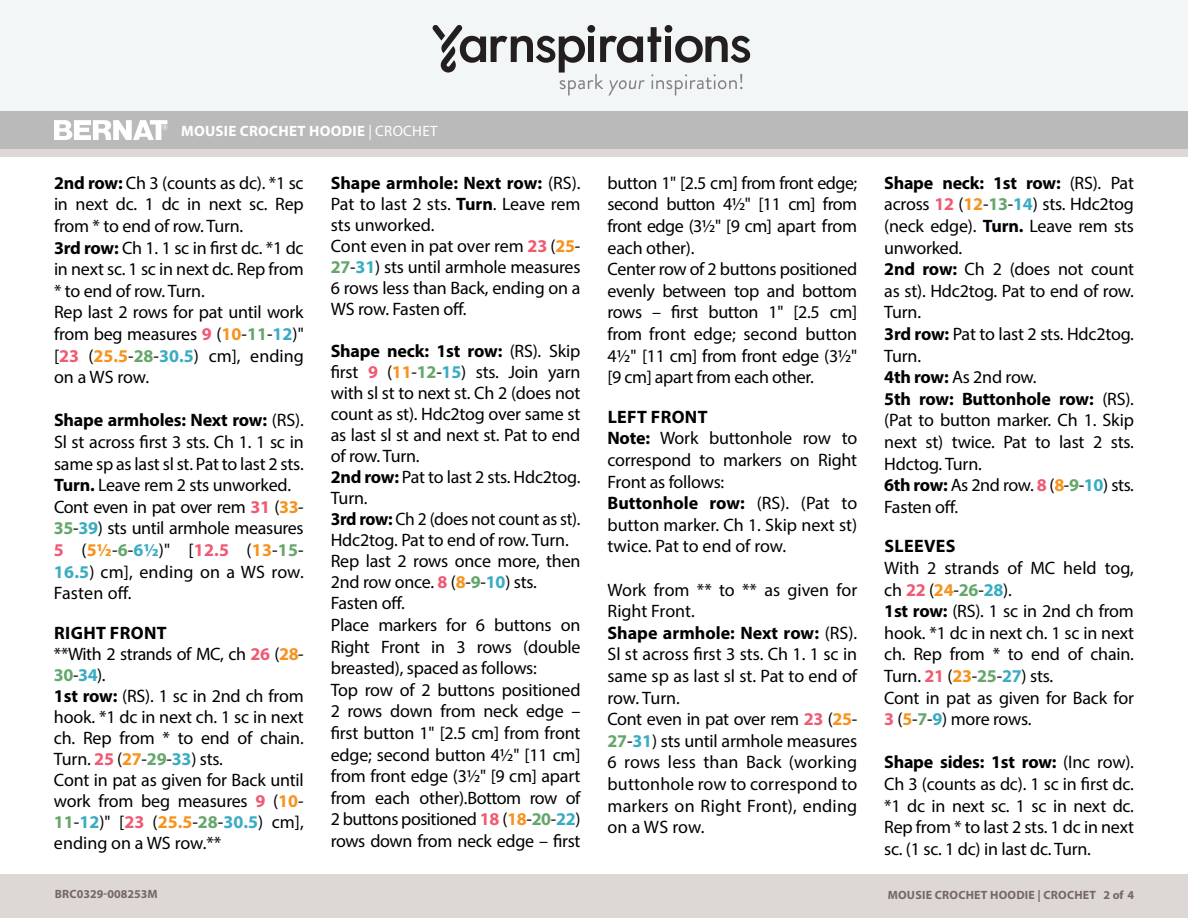
<style>
.page{position:relative;width:1188px;height:918px;background:#fff}
.page>*{position:absolute;margin:0;border:0;box-sizing:border-box;transform-origin:0 0}
.t1{font:18px/21.6px "Myriad Pro";letter-spacing:-.01em;color:#000}
.Pattern_Title{font:700 15px "Myriad Pro";letter-spacing:.02em;color:#fff}
.t2{font:700 12px "Myriad Pro";letter-spacing:.02em;color:#746865}
.t3{font:700 12px "Myriad Pro";color:#746865}
.s1{font-weight:400}
.s2{font-weight:700}
.s3{font-weight:700;color:#f05a72}
.s4{font-weight:700;color:#f7931d}
.s5{font-weight:700;color:#65a76b}
.s6{font-weight:700;color:#39acc3}
</style>
<div class="page">
<div style="left:0;top:875px;width:1188px;height:43px;background:#ddd7d6"></div>
<div style="left:0;top:149px;width:1188px;height:9px;background:#ddd7d6"></div>
<div style="left:0;top:111px;width:1188px;height:38px;background:#bababa"></div>
<svg style="left:54px;top:120px;width:113px;height:20px"></svg>
<div style="left:0;top:0;width:1188px;height:111px;background:#f3f6f7"></div>
<svg style="left:433px;top:25px;width:318px;height:71px"></svg>
<hr style="left:0;top:874px;width:1188px;height:1px;background:#ddd8d7">
<p class="Pattern_Title" style="left:181px;top:121px;width:258px">MOUSIE CROCHET HOODIE <span class="s1">| CROCHET</span></p>
<p class="t1" style="left:54px;top:172px;width:251px"><span class="s2">2nd row:</span> Ch 3 (counts as dc). *1 sc in next dc. 1 dc in next sc. Rep from * to end of row. Turn.<br><span class="s2">3rd row:</span> Ch 1. 1 sc in first dc. *1 dc in next sc. 1 sc in next dc. Rep from * to end of row. Turn.<br>Rep last 2 rows for pat until work from beg measures <span class="s3">9</span> (<span class="s4">10</span>-<span class="s5">11</span>-<span class="s6">12</span>)" [<span class="s3">23</span> (<span class="s4">25.5</span>-<span class="s5">28</span>-<span class="s6">30.5</span>) cm], ending on a WS row.</p>
<p class="t1" style="left:54px;top:409px;width:251px"><span class="s2">Shape armholes: Next row:</span> (RS).<br>Sl st across first 3 sts. Ch 1. 1 sc in same sp as last sl st. Pat to last 2 sts.<br><span class="s2">Turn.</span> Leave rem 2 sts unworked.<br>Cont even in pat over rem <span class="s3">31</span> (<span class="s4">33</span>-<br><span class="s5">35</span>-<span class="s6">39</span>) sts until armhole measures<br><span class="s3">5</span> (<span class="s4">5½</span>-<span class="s5">6</span>-<span class="s6">6½</span>)" [<span class="s3">12.5</span> (<span class="s4">13</span>-<span class="s5">15</span>-<br><span class="s6">16.5</span>) cm], ending on a WS row.<br>Fasten off.</p>
<p class="t1" style="left:54px;top:622px;width:251px;line-height:21px"><span class="s2">RIGHT FRONT<br></span>**With 2 strands of MC, ch <span class="s3">26</span> (<span class="s4">28</span>-<br><span class="s5">30</span>-<span class="s6">34</span>).<br><span class="s2">1st row:</span> (RS). 1 sc in 2nd ch from hook. *1 dc in next ch. 1 sc in next ch. Rep from * to end of chain.<br>Turn. <span class="s3">25</span> (<span class="s4">27</span>-<span class="s5">29</span>-<span class="s6">33</span>) sts.<br>Cont in pat as given for Back until work from beg measures <span class="s3">9</span> (<span class="s4">10</span>-<br><span class="s5">11</span>-<span class="s6">12</span>)" [<span class="s3">23</span> (<span class="s4">25.5</span>-<span class="s5">28</span>-<span class="s6">30.5</span>) cm], ending on a WS row.**</p>
<p class="t1" style="left:331px;top:172px;width:251px;line-height:21px"><span class="s2">Shape armhole: Next row:</span> (RS).<br>Pat to last 2 sts. <span class="s2">Turn</span>. Leave rem sts unworked.<br>Cont even in pat over rem <span class="s3">23</span> (<span class="s4">25</span>-<br><span class="s5">27</span>-<span class="s6">31</span>) sts until armhole measures<br>6 rows less than Back, ending on a<br>WS row. Fasten off.</p>
<p class="t1" style="left:331px;top:340px;width:251px"><span class="s2">Shape neck: 1st row:</span> (RS). Skip first <span class="s3">9</span> (<span class="s4">11</span>-<span class="s5">12</span>-<span class="s6">15</span>) sts. Join yarn with sl st to next st. Ch 2 (does not count as st). Hdc2tog over same st as last sl st and next st. Pat to end of row. Turn.<br><span class="s2">2nd row:</span> Pat to last 2 sts. Hdc2tog.<br>Turn.<br><span class="s2">3rd row:</span> Ch 2 (does not count as st).<br>Hdc2tog. Pat to end of row. Turn.<br>Rep last 2 rows once more, then<br>2nd row once. <span class="s3">8</span> (<span class="s4">8</span>-<span class="s5">9</span>-<span class="s6">10</span>) sts.<br>Fasten off.<br>Place markers for 6 buttons on<br>Right Front in 3 rows (double breasted), spaced as follows:<br>Top row of 2 buttons positioned<br>2 rows down from neck edge – first button 1" [2.5 cm] from front edge; second button 4½" [11 cm] from front edge (3½" [9 cm] apart from each other).Bottom row of<br>2 buttons positioned <span class="s3">18</span> (<span class="s4">18</span>-<span class="s5">20</span>-<span class="s6">22</span>) rows down from neck edge – first</p>
<p class="t1" style="left:608px;top:172px;width:251px">button 1" [2.5 cm] from front edge; second button 4½" [11 cm] from front edge (3½" [9 cm] apart from each other).<br>Center row of 2 buttons positioned evenly between top and bottom rows – first button 1" [2.5 cm] from front edge; second button<br>4½" [11 cm] from front edge (3½" [9 cm] apart from each other.</p>
<p class="t1" style="left:608px;top:406px;width:251px"><span class="s2">LEFT FRONT<br>Note:</span> Work buttonhole row to correspond to markers on Right<br>Front as follows:<br><span class="s2">Buttonhole row:</span> (RS). (Pat to button marker. Ch 1. Skip next st) twice. Pat to end of row.</p>
<p class="t1" style="left:608px;top:578px;width:251px">Work from ** to ** as given for<br>Right Front.<br><span class="s2">Shape armhole: Next row:</span> (RS).<br>Sl st across first 3 sts. Ch 1. 1 sc in same sp as last sl st. Pat to end of row. Turn.<br>Cont even in pat over rem <span class="s3">23</span> (<span class="s4">25</span>-<br><span class="s5">27</span>-<span class="s6">31</span>) sts until armhole measures<br>6 rows less than Back (working buttonhole row to correspond to markers on Right Front), ending on a WS row.</p>
<p class="t1" style="left:884px;top:172px;width:251px"><span class="s2">Shape neck: 1st row:</span> (RS). Pat across <span class="s3">12</span> (<span class="s4">12</span>-<span class="s5">13</span>-<span class="s6">14</span>) sts. Hdc2tog (neck edge). <span class="s2">Turn.</span> Leave rem sts unworked.<br><span class="s2">2nd row:</span> Ch 2 (does not count as st). Hdc2tog. Pat to end of row.<br>Turn.<br><span class="s2">3rd row:</span> Pat to last 2 sts. Hdc2tog.<br>Turn.<br><span class="s2">4th row:</span> As 2nd row.<br><span class="s2">5th row: Buttonhole row:</span> (RS). (Pat to button marker. Ch 1. Skip next st) twice. Pat to last 2 sts.<br>Hdctog. Turn.<br><span class="s2">6th row:</span> As 2nd row. <span class="s3">8</span> (<span class="s4">8</span>-<span class="s5">9</span>-<span class="s6">10</span>) sts.<br>Fasten off.</p>
<p class="t1" style="left:884px;top:535px;width:251px"><span class="s2">SLEEVES<br></span>With 2 strands of MC held tog, ch <span class="s3">22</span> (<span class="s4">24</span>-<span class="s5">26</span>-<span class="s6">28</span>).<br><span class="s2">1st row:</span> (RS). 1 sc in 2nd ch from hook. *1 dc in next ch. 1 sc in next ch. Rep from * to end of chain.<br>Turn. <span class="s3">21</span> (<span class="s4">23</span>-<span class="s5">25</span>-<span class="s6">27</span>) sts.<br>Cont in pat as given for Back for<br><span class="s3">3</span> (<span class="s4">5</span>-<span class="s5">7</span>-<span class="s6">9</span>) more rows.</p>
<p class="t1" style="left:884px;top:751px;width:251px;text-align:justify"><span class="s2">Shape sides: 1st row:</span> (Inc row).<br>Ch 3 (counts as dc). 1 sc in first dc. *1 dc in next sc. 1 sc in next dc.<br>Rep from * to last 2 sts. 1 dc in next sc. (1 sc. 1 dc) in last dc. Turn.</p>
<p class="t3" style="left:55px;top:886px;width:105px">BRC0329-008253M</p>
<p class="t2" style="left:888px;top:887px;width:248px">MOUSIE CROCHET HOODIE | CROCHET 2 of 4</p>
</div>
